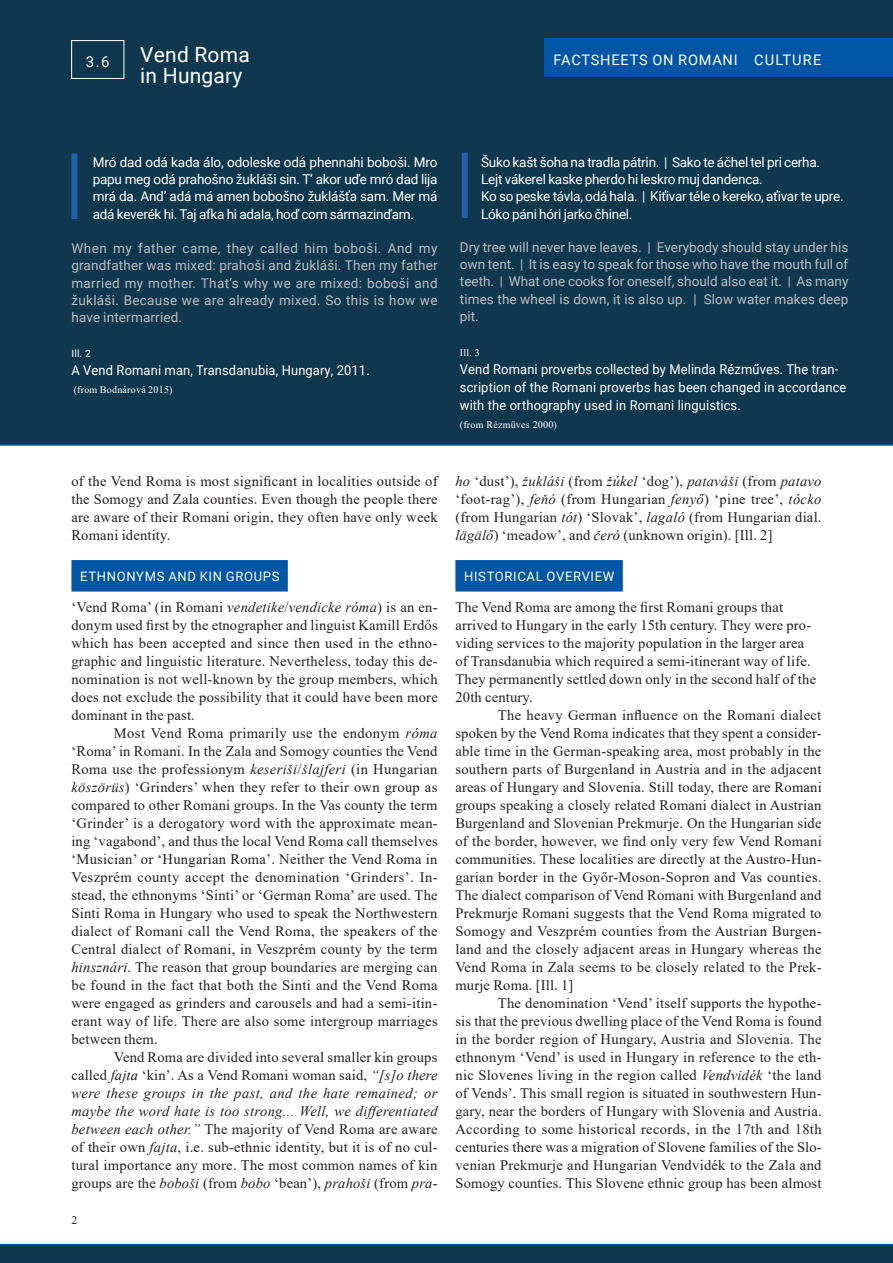
<style>
.page{position:relative;width:893px;height:1263px;background:#fff}
.page>*{position:absolute;margin:0;border:0;box-sizing:border-box;transform-origin:0 0}
.Fs_Title_small{font:21px "Roboto";letter-spacing:.01em;color:#fff}
.FS_Number{font:15px "Roboto";color:#fff}
.FS_Text{font:14.55px/18px "Times New Roman";letter-spacing:.015em;color:#231f20;text-align:justify}
.t1{font:14.55px "Roboto";letter-spacing:.055em;color:#fff}
.FS_Text-2{font:13.5px/17.2px "Roboto";letter-spacing:.01em;color:#bcbdc0;text-align:justify}
.FS_Text-3{font:13.5px/17.2px "Roboto";letter-spacing:-.02em;color:#fff;text-align:justify}
.FS_BU_Text{font:13.5px/18px "Roboto";letter-spacing:.01em;color:#fff;scale:.96 1}
.FS_Chapter_Headline1{font:13.05px "Roboto";letter-spacing:.05em;color:#fff}
.t2{font:11.55px "Times New Roman";color:#231f20}
.FS_BU_Text-2{font:10.05px "Times New Roman";letter-spacing:.02em;color:#fff}
.FS_Text-4{font:10.05px "Times New Roman";letter-spacing:.02em;color:#fff}
.FS_BU_Text-3{font:10.05px "Roboto";color:#fff}
.s1{font-family:"Times New Roman";font-size:14.55px}
.s2{font-style:italic}
</style>
<div class="page">
<div style="left:0;top:0;width:893px;height:446px;background:#0f384e"></div>
<div style="left:71px;top:560px;width:217px;height:31px;background:#0155a5"></div>
<div style="left:455px;top:560px;width:168px;height:31px;background:#0155a5"></div>
<div style="left:71px;top:40px;width:53px;height:39px;border:1px solid #fff"></div>
<div style="left:545px;top:38px;width:348px;height:39px;background:#0155a5"></div>
<svg style="left:0;top:1244px;width:893px;height:19px;background:#0d3a54"></svg>
<div style="left:71px;top:154px;width:6px;height:65px;background:#235fab"></div>
<div style="left:462px;top:152px;width:6px;height:66px;background:#235fab"></div>
<p class="Fs_Title_small" style="left:140px;top:40px;width:111px">Vend Roma</p>
<p class="Fs_Title_small" style="left:140px;top:61px;width:104px">in Hungary</p>
<p class="FS_Number" style="left:86px;top:52px;width:25px">3.6</p>
<p class="t1" style="left:553px;top:50px;width:269px">FACTSHEETS ON ROMANI CULTURE</p>
<p class="FS_Text-3" style="left:93px;top:153px;width:346px">Mró dad odá kada álo, odoleske odá phennahi boboši. Mro papu meg odá prahošno žukláši sin. T’ akor uďe mró dad lija mrá da. And’ adá má amen bobošno žuklášťa sam. Mer má adá keverék hi. Taj afka hi adala, hoď com sármazinďam.</p>
<p class="FS_Text-2" style="left:71px;top:239px;width:368px">When my father came, they called him boboši. And my grandfather was mixed: prahoši and žukláši. Then my father married my mother. That’s why we are mixed: boboši and žukláši. Because we are already mixed. So this is how we have intermarried<span class="s1">.</span></p>
<p class="FS_BU_Text-3" style="left:71px;top:347px;width:21px">Ill. 2</p>
<p class="FS_BU_Text" style="left:71px;top:361px;width:312px">A Vend Romani man, Transdanubia, Hungary, 2011.</p>
<p class="FS_Text-4" style="left:74px;top:383px;width:100px">(from Bodnárová 2015)</p>
<p class="FS_Text-3" style="left:481px;top:153px;width:340px">Šuko kašt šoha na tradla pátrin. | Sako te áčhel tel pri cerha.</p>
<p class="FS_Text-3" style="left:481px;top:170px;width:283px">Lejt vákerel kaske pherdo hi leskro muj dandenca.</p>
<p class="FS_Text-3" style="left:481px;top:187px;width:364px">Ko so peske távla, odá hala. | Kiťivar téle o kereko, aťivar te upre.</p>
<p class="FS_Text-3" style="left:481px;top:205px;width:153px">Lóko páni hóri jarko čhinel.</p>
<p class="FS_Text-2" style="left:460px;top:238px;width:390px">Dry tree will never have leaves. | Everybody should stay under his own tent. | It is easy to speak for those who have the mouth full of teeth. | What one cooks for oneself, should also eat it. | As many times the wheel is down, it is also up. | Slow water makes deep pit.</p>
<p class="FS_BU_Text-2" style="left:460px;top:346px;width:21px">Ill. 3</p>
<p class="FS_BU_Text" style="left:460px;top:360px;width:404px">Vend Romani proverbs collected by Melinda Rézműves. The tran&shy;scription of the Romani proverbs has been changed in accordance with the orthography used in Romani linguistics.</p>
<p class="FS_BU_Text-2" style="left:460px;top:418px;width:99px">(from Rézműves 2000)</p>
<p class="FS_Text" style="left:71px;top:472px;width:368px">of the Vend Roma is most significant in localities outside of the Somogy and Zala counties. Even though the people there are aware of their Romani origin, they often have only week Romani identity.</p>
<p class="FS_Chapter_Headline1" style="left:80px;top:567px;width:201px">ETHNONYMS AND KIN GROUPS</p>
<p class="FS_Text" style="left:71px;top:598px;width:368px">‘Vend Roma’ (in Romani <span class="s2">vendetike</span>/<span class="s2">vendicke róma</span>) is an en&shy;donym used first by the etnographer and linguist Kamill Erdős which has been accepted and since then used in the ethno&shy;graphic and linguistic literature. Nevertheless, today this de&shy;nomination is not well-known by the group members, which does not exclude the possibility that it could have been more dominant in the past.</p>
<p class="FS_Text" style="left:71px;top:724px;width:368px;text-indent:43px">Most Vend Roma primarily use the endonym <span class="s2">róma </span>‘Roma’ in Romani. In the Zala and Somogy counties the Vend Roma use the professionym <span class="s2">keseriši</span>/<span class="s2">šlajferi</span> (in Hungarian <span class="s2">köszörüs</span>) ‘Grinders’ when they refer to their own group as compared to other Romani groups. In the Vas county the term ‘Grinder’ is a derogatory word with the approximate mean&shy;ing ‘vagabond’, and thus the local Vend Roma call themselves ‘Musician’ or ‘Hungarian Roma’. Neither the Vend Roma in Veszprém county accept the denomination ‘Grinders’. In&shy;stead, the ethnonyms ‘Sinti’ or ‘German Roma’ are used. The Sinti Roma in Hungary who used to speak the Northwestern dialect of Romani call the Vend Roma, the speakers of the Central dialect of Romani, in Veszprém county by the term <span class="s2">hinsznári</span>. The reason that group boundaries are merging can be found in the fact that both the Sinti and the Vend Roma were engaged as grinders and carousels and had a semi-itin&shy;erant way of life. There are also some intergroup marriages between them.</p>
<p class="FS_Text" style="left:71px;top:1048px;width:368px;text-indent:43px">Vend Roma are divided into several smaller kin groups called <span class="s2">fajta</span> ‘kin’. As a Vend Romani woman said, <span class="s2">“[s]o there were these groups in the past, and the hate remained; or maybe the word hate is too strong... Well, we differentiated between each other.”</span> The majority of Vend Roma are aware of their own <span class="s2">fajta</span>, i.e. sub-ethnic identity, but it is of no cul&shy;tural importance any more. The most common names of kin groups are the <span class="s2">boboši</span> (from <span class="s2">bobo</span> ‘bean’), <span class="s2">prahoši</span> (from <span class="s2">pra-</span></p>
<p class="t2" style="left:71px;top:1212px;width:7px">2</p>
<p class="FS_Text" style="left:455px;top:472px;width:368px"><span class="s2">ho</span> ‘dust’), <span class="s2">žukláši</span> (from <span class="s2">žúkel</span> ‘dog’), <span class="s2">pataváši</span> (from <span class="s2">patavo </span>‘foot-rag’), <span class="s2">feňó</span> (from Hungarian <span class="s2">fenyő</span>) ‘pine tree’, <span class="s2">tócko </span>(from Hungarian <span class="s2">tót</span>) ‘Slovak’, <span class="s2">lagaló</span> (from Hungarian dial. <span class="s2">lägälő</span>) ‘meadow’, and <span class="s2">čeró</span> (unknown origin). [Ill. 2]</p>
<p class="FS_Chapter_Headline1" style="left:464px;top:567px;width:152px">HISTORICAL OVERVIEW</p>
<p class="FS_Text" style="left:455px;top:598px;width:362px;text-align:left">The Vend Roma are among the first Romani groups that arrived to Hungary in the early 15th century. They were pro&shy;viding services to the majority population in the larger area of Transdanubia which required a semi-itinerant way of life.<br>They permanently settled down only in the second half of the 20th century.</p>
<p class="FS_Text" style="left:455px;top:706px;width:368px;text-indent:43px">The heavy German influence on the Romani dialect spoken by the Vend Roma indicates that they spent a consider&shy;able time in the German-speaking area, most probably in the southern parts of Burgenland in Austria and in the adjacent areas of Hungary and Slovenia. Still today, there are Romani groups speaking a closely related Romani dialect in Austrian Burgenland and Slovenian Prekmurje. On the Hungarian side of the border, however, we find only very few Vend Romani communities. These localities are directly at the Austro-Hun&shy;garian border in the Győr-Moson-Sopron and Vas counties.<br>The dialect comparison of Vend Romani with Burgenland and Prekmurje Romani suggests that the Vend Roma migrated to Somogy and Veszprém counties from the Austrian Burgen&shy;land and the closely adjacent areas in Hungary whereas the Vend Roma in Zala seems to be closely related to the Prek&shy;murje Roma. [Ill. 1]</p>
<p class="FS_Text" style="left:455px;top:994px;width:368px;text-indent:43px">The denomination ‘Vend’ itself supports the hypothe&shy;sis that the previous dwelling place of the Vend Roma is found in the border region of Hungary, Austria and Slovenia. The ethnonym ‘Vend’ is used in Hungary in reference to the eth&shy;nic Slovenes living in the region called <span class="s2">Vendvidék</span> ‘the land of Vends’. This small region is situated in southwestern Hun&shy;gary, near the borders of Hungary with Slovenia and Austria.<br>According to some historical records, in the 17th and 18th centuries there was a migration of Slovene families of the Slo&shy;venian Prekmurje and Hungarian Vendvidék to the Zala and Somogy counties. This Slovene ethnic group has been almost</p>
</div>
